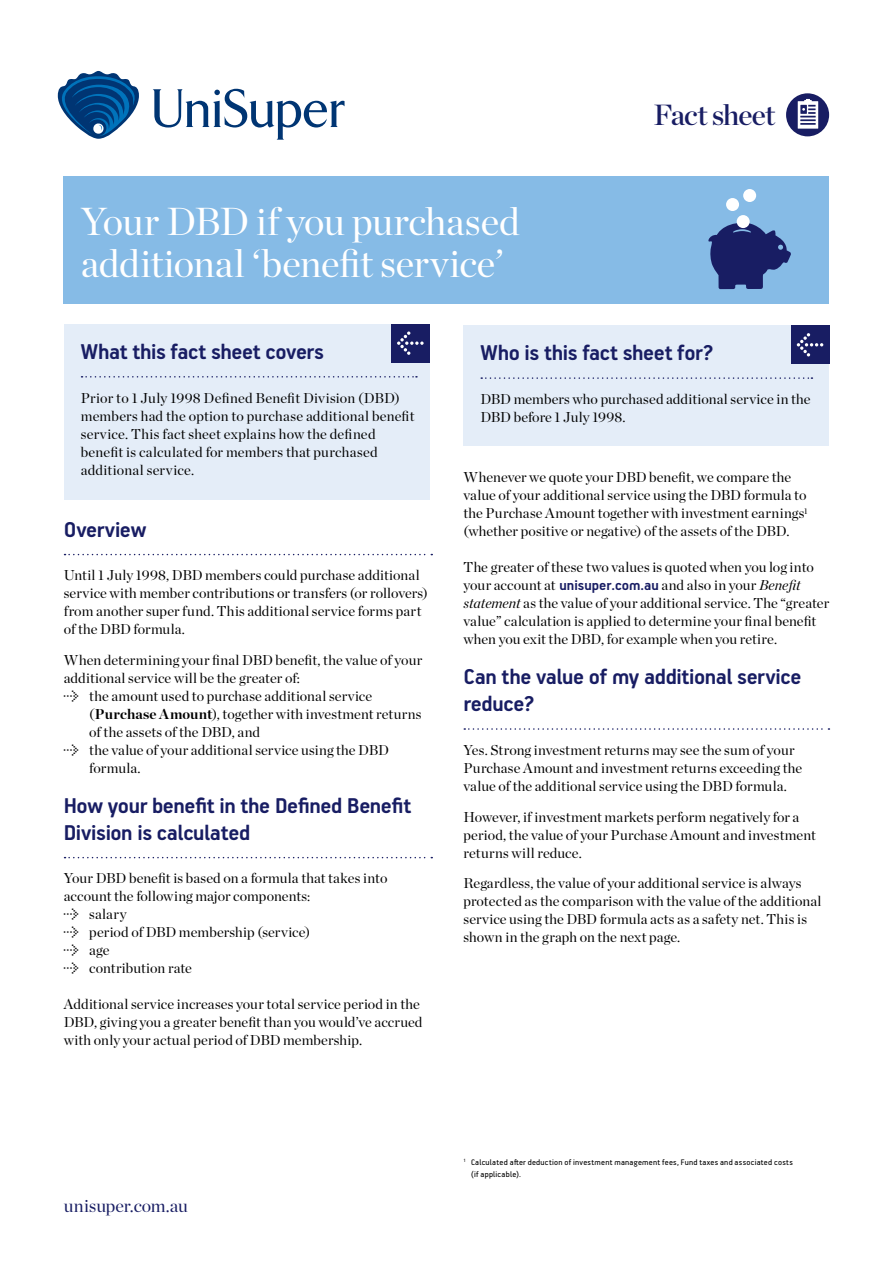
<style>
.page{position:relative;width:893px;height:1263px;background:#fff}
.page>*{position:absolute;margin:0;border:0;box-sizing:border-box;transform-origin:0 0}
.t1{font:39px/42px "Chronicle Display";letter-spacing:-.01em;color:#fff}
.t2{font:29.1px "Chronicle Display Semi";letter-spacing:-.03em;color:#181d63}
.t3{font:700 24px/27px "PF Handbook Pro";letter-spacing:-.015em;color:#181d63}
.t4{font:18px "Chronicle Display";color:#181d63}
.t5{font:14.25px/18px "Chronicle Display";letter-spacing:.005em;color:#000}
.t6{font:9px/12px "PF Handbook Pro";letter-spacing:.03em;color:#000}
.s1{font-weight:700}
.s2{font-family:"PF Handbook Pro";font-weight:700;font-size:15.75px;color:#181d63}
.s3{font-style:italic}
</style>
<div class="page">
<div style="left:64px;top:176px;width:765px;height:128px;background:#86bbe6"></div>
<div style="left:463px;top:325px;width:366px;height:121px;background:#e4edf8"></div>
<svg style="left:481px;top:377px;width:331px;height:2px"></svg>
<div style="left:64px;top:324px;width:365px;height:176px;background:#e4edf8"></div>
<svg style="left:82px;top:376px;width:335px;height:2px"></svg>
<div style="left:791px;top:326px;width:38px;height:38px;background:#181d63"></div>
<svg style="left:797px;top:333px;width:26px;height:23px"></svg>
<div style="left:391px;top:324px;width:38px;height:38px;background:#181d63"></div>
<svg style="left:397px;top:331px;width:27px;height:24px"></svg>
<svg style="left:65px;top:554px;width:367px;height:1px"></svg>
<svg style="left:65px;top:857px;width:367px;height:1px"></svg>
<svg style="left:464px;top:728px;width:365px;height:2px"></svg>
<svg style="left:708px;top:223px;width:83px;height:66px"></svg>
<div style="left:737px;top:215px;width:13px;height:13px;background:#fff;border-radius:50%"></div>
<div style="left:726px;top:198px;width:13px;height:13px;background:#fff;border-radius:50%"></div>
<div style="left:743px;top:189px;width:13px;height:13px;background:#fff;border-radius:50%"></div>
<div style="left:786px;top:93px;width:43px;height:43px;background:#181d63;border-radius:50%"></div>
<svg style="left:798px;top:99px;width:20px;height:30px"></svg>
<svg style="left:58px;top:71px;width:81px;height:68px"></svg>
<svg style="left:153px;top:89px;width:192px;height:51px"></svg>
<h1 class="t1" style="left:81px;top:197px;width:440px">Your DBD if you purchased additional ‘benefit service’</h1>
<h2 class="t2" style="left:654px;top:92px;width:123px">Fact sheet</h2>
<h3 class="t3" style="left:81px;top:337px;width:245px">What this fact sheet covers</h3>
<p class="t5" style="left:81px;top:387px;width:335px">Prior to 1 July 1998 Defined Benefit Division (DBD) members had the option to purchase additional benefit service. This fact sheet explains how the defined benefit is calculated for members that purchased additional service.</p>
<h3 class="t3" style="left:64px;top:515px;width:84px">Overview</h3>
<p class="t5" style="left:64px;top:565px;width:366px">Until 1 July 1998, DBD members could purchase additional service with member contributions or transfers (or rollovers) from another super fund. This additional service forms part of the DBD formula.</p>
<p class="t5" style="left:64px;top:650px;width:360px">When determining your final DBD benefit, the value of your</p>
<p class="t5" style="left:64px;top:668px;width:238px">additional service will be the greater of:</p>
<p class="t5" style="left:89px;top:686px;width:284px">the amount used to purchase additional service</p>
<p class="t5" style="left:89px;top:704px;width:334px">(<span class="s1">Purchase Amount</span>), together with investment returns</p>
<p class="t5" style="left:89px;top:722px;width:172px">of the assets of the DBD, and</p>
<p class="t5" style="left:89px;top:740px;width:301px">the value of your additional service using the DBD</p>
<p class="t5" style="left:89px;top:758px;width:53px">formula.</p>
<h3 class="t3" style="left:64px;top:791px;width:349px">How your benefit in the Defined Benefit<br>Division is calculated</h3>
<p class="t5" style="left:64px;top:868px;width:325px">Your DBD benefit is based on a formula that takes into</p>
<p class="t5" style="left:64px;top:886px;width:248px">account the following major components:</p>
<p class="t5" style="left:89px;top:904px;width:39px">salary</p>
<p class="t5" style="left:89px;top:922px;width:223px">period of DBD membership (service)</p>
<p class="t5" style="left:89px;top:940px;width:22px">age</p>
<p class="t5" style="left:89px;top:958px;width:104px">contribution rate</p>
<p class="t5" style="left:64px;top:994px;width:360px">Additional service increases your total service period in the<br>DBD, giving you a greater benefit than you would’ve accrued with only your actual period of DBD membership.</p>
<h3 class="t3" style="left:480px;top:339px;width:235px">Who is this fact sheet for?</h3>
<p class="t5" style="left:480px;top:389px;width:332px">DBD members who purchased additional service in the<br>DBD before 1 July 1998.</p>
<p class="t5" style="left:463px;top:467px;width:346px">Whenever we quote your DBD benefit, we compare the value of your additional service using the DBD formula to the Purchase Amount together with investment earnings<sup>1 </sup>(whether positive or negative) of the assets of the DBD.</p>
<p class="t5" style="left:463px;top:557px;width:367px">The greater of these two values is quoted when you log into your account at <span class="s2">unisuper.com.au</span> and also in your <span class="s3">Benefit statement</span> as the value of your additional service. The “greater value” calculation is applied to determine your final benefit when you exit the DBD, for example when you retire.</p>
<h3 class="t3" style="left:463px;top:662px;width:339px">Can the value of my additional service reduce?</h3>
<p class="t5" style="left:463px;top:740px;width:340px">Yes. Strong investment returns may see the sum of your<br>Purchase Amount and investment returns exceeding the value of the additional service using the DBD formula.</p>
<p class="t5" style="left:463px;top:806px;width:354px">However, if investment markets perform negatively for a period, the value of your Purchase Amount and investment returns will reduce.</p>
<p class="t5" style="left:463px;top:873px;width:360px">Regardless, the value of your additional service is always protected as the comparison with the value of the additional service using the DBD formula acts as a safety net. This is shown in the graph on the next page.</p>
<p class="t4" style="left:64px;top:1192px;width:126px">unisuper.com.au</p>
<p class="t6" style="left:471px;top:1156px;width:323px;text-indent:-7px"><sup>1</sup> Calculated after deduction of investment management fees, Fund taxes and associated costs (if applicable).</p>
</div>
